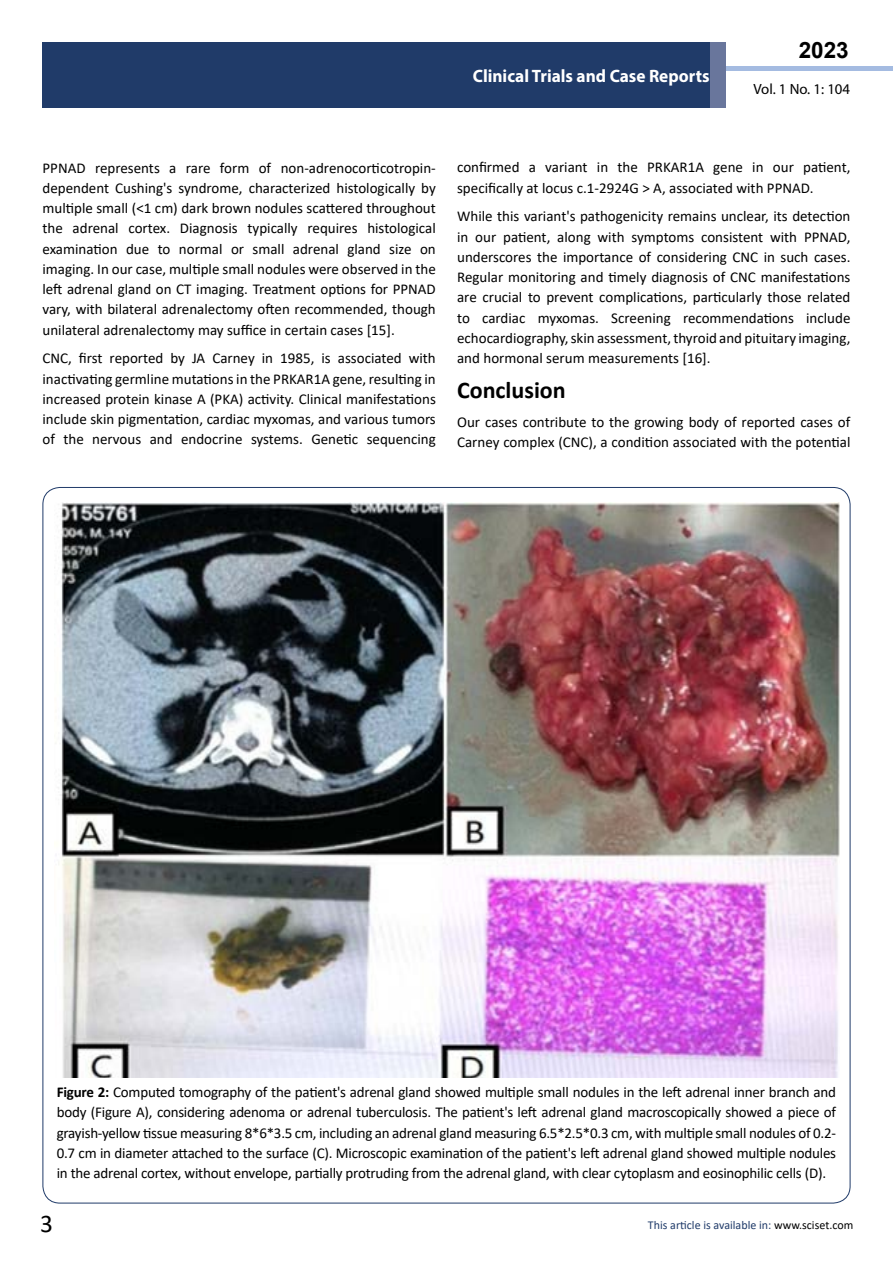
<style>
.page{position:relative;width:893px;height:1263px;background:#fff}
.page>*{position:absolute;margin:0;border:0;box-sizing:border-box;transform-origin:0 0}
.t1{font:25.5px "Calibri";color:#000}
.t2{font:700 24px "Calibri";color:#000}
.t3{font:700 22.5px "Arial";color:#000}
.t4{font:700 18px "Myriad Pro";color:#fff;scale:.96 1}
.t5{font:15px/20.2px "Calibri";color:#000;text-align:justify}
.t6{font:14.85px "Myriad Pro";color:#000}
.t7{font:12px "Calibri";color:#203b69}
.s1{font-weight:700}
.s2{color:#000}
</style>
<div class="page">
<div style="left:722px;top:66px;width:171px;height:5px;background:#a4bbe1"></div>
<div style="left:43px;top:42px;width:682px;height:66px;background:#203b69"></div>
<div style="left:710px;top:42px;width:15px;height:66px;background:#69769c"></div>
<img style="left:57px;top:502px;width:783px;height:575px">
<p class="t4" style="left:473px;top:64px;width:248px">Clinical Trials and Case Reports</p>
<h3 class="t3" style="left:799px;top:35px;width:52px">2023</h3>
<p class="t6" style="left:753px;top:80px;width:98px">Vol. 1 No. 1: 104</p>
<p class="t5" style="left:43px;top:157px;width:395px">PPNAD represents a rare form of non-adrenocorticotropin&shy;dependent Cushing's syndrome, characterized histologically by multiple small (&lt;1 cm) dark brown nodules scattered throughout the adrenal cortex. Diagnosis typically requires histological examination due to normal or small adrenal gland size on imaging. In our case, multiple small nodules were observed in the left adrenal gland on CT imaging. Treatment options for PPNAD vary, with bilateral adrenalectomy often recommended, though unilateral adrenalectomy may suffice in certain cases [15].</p>
<p class="t5" style="left:43px;top:348px;width:395px">CNC, first reported by JA Carney in 1985, is associated with inactivating germline mutations in the PRKAR1A gene, resulting in increased protein kinase A (PKA) activity. Clinical manifestations include skin pigmentation, cardiac myxomas, and various tumors of the nervous and endocrine systems. Genetic sequencing</p>
<p class="t5" style="left:457px;top:157px;width:395px">confirmed a variant in the PRKAR1A gene in our patient, specifically at locus c.1-2924G &gt; A, associated with PPNAD.</p>
<p class="t5" style="left:457px;top:206px;width:395px">While this variant's pathogenicity remains unclear, its detection in our patient, along with symptoms consistent with PPNAD, underscores the importance of considering CNC in such cases.<br>Regular monitoring and timely diagnosis of CNC manifestations are crucial to prevent complications, particularly those related to cardiac myxomas. Screening recommendations include echocardiography, skin assessment, thyroid and pituitary imaging, and hormonal serum measurements [16].</p>
<h2 class="t2" style="left:457px;top:373px;width:110px">Conclusion</h2>
<p class="t5" style="left:457px;top:411px;width:395px">Our cases contribute to the growing body of reported cases of<br>Carney complex (CNC), a condition associated with the potential</p>
<p class="t5" style="left:57px;top:1082px;width:781px"><span class="s1">Figure 2:</span> Computed tomography of the patient's adrenal gland showed multiple small nodules in the left adrenal inner branch and body (Figure A), considering adenoma or adrenal tuberculosis. The patient's left adrenal gland macroscopically showed a piece of grayish-yellow tissue measuring 8*6*3.5 cm, including an adrenal gland measuring 6.5*2.5*0.3 cm, with multiple small nodules of 0.2- 0.7 cm in diameter attached to the surface (C). Microscopic examination of the patient's left adrenal gland showed multiple nodules in the adrenal cortex, without envelope, partially protruding from the adrenal gland, with clear cytoplasm and eosinophilic cells (D).</p>
<h1 class="t1" style="left:40px;top:1206px;width:14px">3</h1>
<p class="t7" style="left:648px;top:1217px;width:207px">This article is available in: <span class="s2">www.sciset.com</span></p>
</div>
